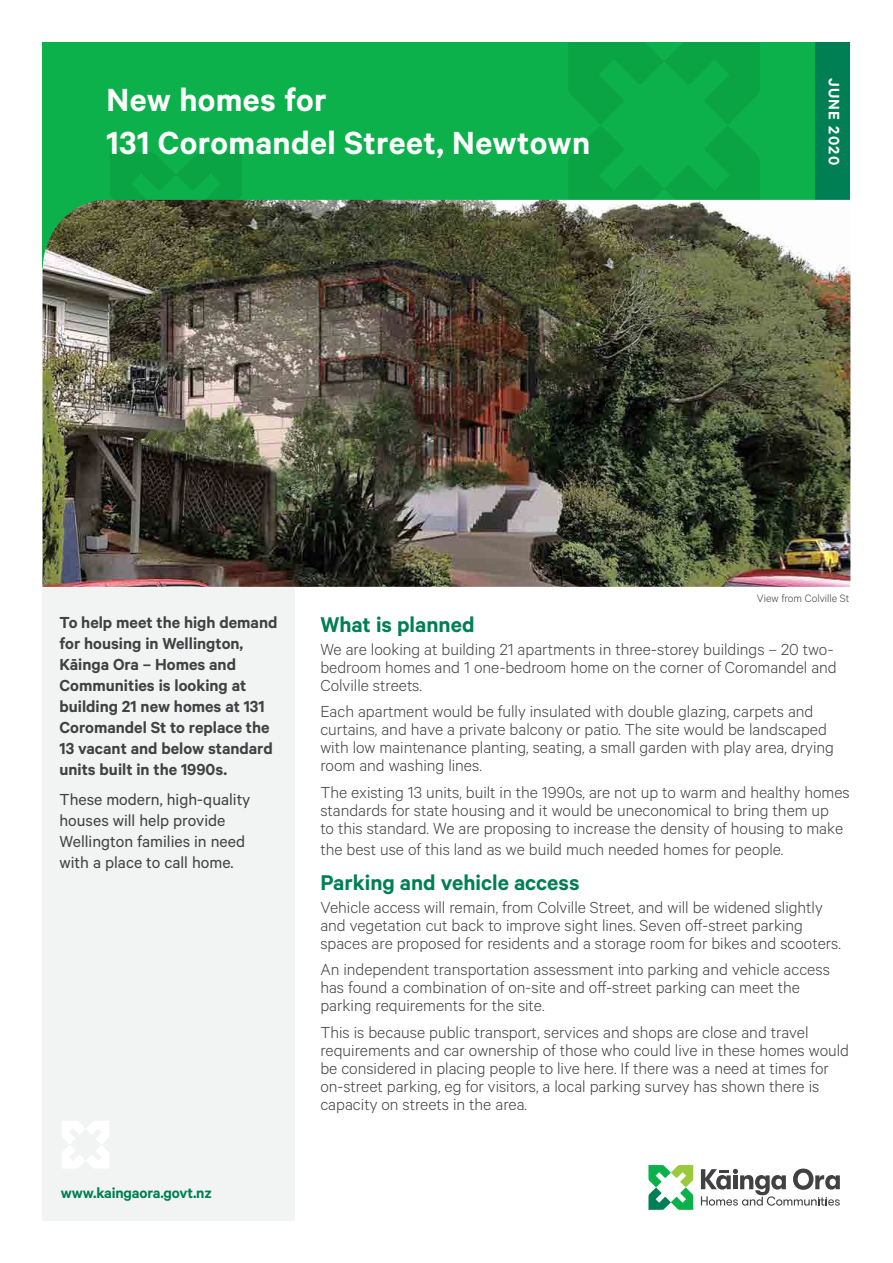
<style>
.page{position:relative;width:893px;height:1263px;background:#fff}
.page>*{position:absolute;margin:0;border:0;box-sizing:border-box;transform-origin:0 0}
.t1{font:600 36px/43.2px "Calibre";letter-spacing:.01em;color:#fff}
.t2{font:600 24px "Calibre";color:#007f54}
.t3{font:300 18px/18px "Calibre";color:#414042}
.t4{font:600 18px/21px "Calibre";color:#414042}
.t5{font:18px/21px "Calibre";color:#414042}
.t6{font:600 16.95px "Calibre";letter-spacing:.075em;color:#fff}
.t7{font:600 16.5px "Calibre";letter-spacing:-.01em;color:#007f54}
.t8{font:300 12px "Calibre";color:#414042}
</style>
<div class="page">
<div style="left:43px;top:476px;width:252px;height:744px;background:#f2f3f3"></div>
<div style="left:42px;top:43px;width:798px;height:225px;background:#0db14b"></div>
<svg style="left:568px;top:43px;width:192px;height:157px"></svg>
<div style="left:815px;top:43px;width:35px;height:157px;background:#007f54"></div>
<svg style="left:110px;top:153px;width:132px;height:47px"></svg>
<img style="left:43px;top:200px;width:807px;height:387px">
<svg style="left:62px;top:1121px;width:47px;height:47px"></svg>
<svg style="left:648px;top:1165px;width:45px;height:45px"></svg>
<svg style="left:701px;top:1168px;width:139px;height:38px"></svg>
<h1 class="t1" style="left:107px;top:77px;width:485px">New homes for<br>131 Coromandel Street, Newtown</h1>
<p class="t6" style="left:844px;top:78px;width:89px;rotate:90deg">JUNE 2020</p>
<p class="t8" style="left:757px;top:591px;width:94px">View from Colville St</p>
<p class="t4" style="left:59px;top:611px;width:220px">To help meet the high demand for housing in Wellington,<br>Kāinga Ora – Homes and<br>Communities is looking at building 21 new homes at 131<br>Coromandel St to replace the<br>13 vacant and below standard units built in the 1990s.</p>
<p class="t5" style="left:59px;top:788px;width:193px">These modern, high-quality houses will help provide<br>Wellington families in need with a place to call home.</p>
<p class="t7" style="left:61px;top:1183px;width:153px">www.kaingaora.govt.nz</p>
<h2 class="t2" style="left:320px;top:611px;width:156px">What is planned</h2>
<p class="t3" style="left:320px;top:639px;width:518px">We are looking at building 21 apartments in three-storey buildings – 20 two&shy;bedroom homes and 1 one-bedroom home on the corner of Coromandel and<br>Colville streets.</p>
<p class="t3" style="left:320px;top:702px;width:515px">Each apartment would be fully insulated with double glazing, carpets and curtains, and have a private balcony or patio. The site would be landscaped with low maintenance planting, seating, a small garden with play area, drying room and washing lines.</p>
<p class="t3" style="left:320px;top:782px;width:531px">The existing 13 units, built in the 1990s, are not up to warm and healthy homes standards for state housing and it would be uneconomical to bring them up<br>to this standard. We are proposing to increase the density of housing to make</p>
<p class="t3" style="left:320px;top:839px;width:465px">the best use of this land as we build much needed homes for people.</p>
<h2 class="t2" style="left:320px;top:868px;width:261px">Parking and vehicle access</h2>
<p class="t3" style="left:320px;top:897px;width:522px">Vehicle access will remain, from Colville Street, and will be widened slightly and vegetation cut back to improve sight lines. Seven off-street parking spaces are proposed for residents and a storage room for bikes and scooters.</p>
<p class="t3" style="left:320px;top:960px;width:511px">An independent transportation assessment into parking and vehicle access has found a combination of on-site and off-street parking can meet the parking requirements for the site.</p>
<p class="t3" style="left:320px;top:1022px;width:530px">This is because public transport, services and shops are close and travel requirements and car ownership of those who could live in these homes would be considered in placing people to live here. If there was a need at times for on-street parking, eg for visitors, a local parking survey has shown there is capacity on streets in the area.</p>
</div>
